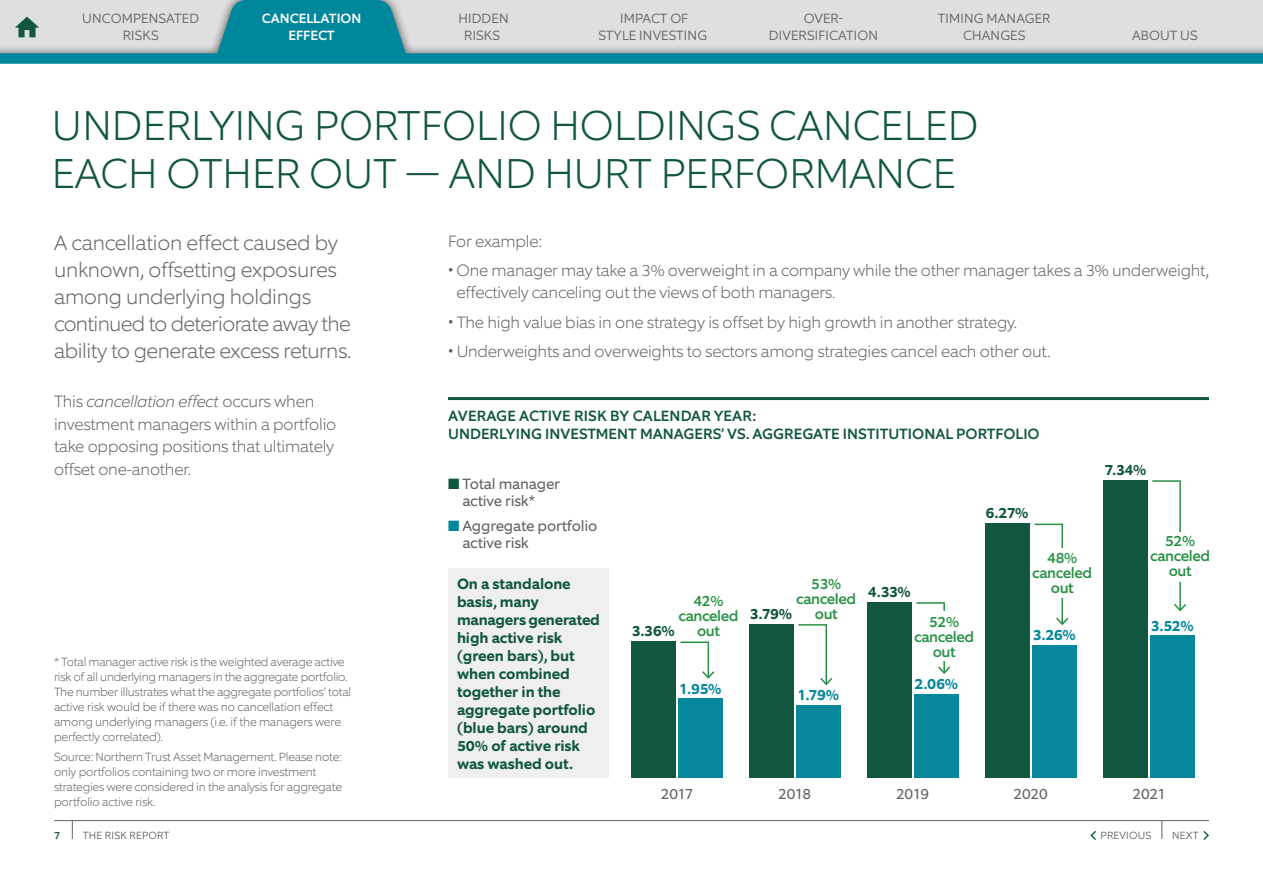
<style>
.page{position:relative;width:1263px;height:893px;background:#fff}
.page>*{position:absolute;margin:0;border:0;box-sizing:border-box;transform-origin:0 0}
.Section_Titles{font:200 42px/48px "Equip";color:#115740}
.Intro{font:200 21px/27px "Equip";letter-spacing:-.015em;color:#646469}
.Body_First{font:200 16.5px/22.5px "Equip";letter-spacing:-.01em;color:#646469}
.Body{font:200 16.5px/22.5px "Equip";letter-spacing:-.01em;color:#646469}
.t1{font:700 15px/18px "Equip";letter-spacing:-.005em;color:#115740}
.Exhibit_Title_2{font:500 15px/18px "Equip";letter-spacing:.005em;color:#115740}
.t2{font:500 15px/15px "Equip";letter-spacing:-.025em;color:#289145;text-align:center}
.t3{font:15px/16.5px "Equip";letter-spacing:-.01em;color:#646469}
.t4{font:700 15px "Equip";letter-spacing:-.035em;color:#125740}
.t5{font:700 15px "Equip";letter-spacing:-.035em;color:#07879b}
.t6{font:15px "Equip";letter-spacing:-.01em;color:#64656a}
.t7{font:300 13.5px/16.5px "Equip";color:#646469;text-align:center}
.t8{font:500 13.5px/16.5px "Equip";color:#fff;text-align:center}
.Source{font:200 12px/15px "Equip";letter-spacing:-.015em;color:#646469}
.t9{font:300 10.5px "Equip";letter-spacing:.01em;color:#646469}
.t10{font:500 10.5px "Equip";color:#115740}
.s1{font-style:italic}
.s2{color:#115740}
.s3{color:#00879b}
</style>
<div class="page">
<svg style="left:0;top:0;width:1263px;height:64px;background:#9dc3c8"></svg>
<hr style="left:54px;top:820px;width:1155px;height:1px;background:#646469">
<svg style="left:1203px;top:831px;width:6px;height:9px"></svg>
<svg style="left:1090px;top:831px;width:6px;height:9px"></svg>
<svg style="left:72px;top:821px;width:1px;height:18px"></svg>
<svg style="left:1161px;top:821px;width:1px;height:18px"></svg>
<div style="left:678px;top:699px;width:45px;height:79px;background:#07879b"></div>
<div style="left:796px;top:705px;width:45px;height:73px;background:#07879b"></div>
<div style="left:914px;top:694px;width:45px;height:84px;background:#07879b"></div>
<div style="left:1032px;top:646px;width:45px;height:132px;background:#07879b"></div>
<div style="left:1150px;top:635px;width:45px;height:143px;background:#07879b"></div>
<div style="left:631px;top:642px;width:45px;height:136px;background:#125740"></div>
<div style="left:749px;top:624px;width:44px;height:154px;background:#125740"></div>
<div style="left:867px;top:602px;width:44px;height:176px;background:#125740"></div>
<div style="left:985px;top:524px;width:44px;height:254px;background:#125740"></div>
<div style="left:1103px;top:480px;width:44px;height:298px;background:#125740"></div>
<hr style="left:943px;top:603px;width:2px;height:69px;background:#289145">
<svg style="left:938px;top:666px;width:12px;height:8px"></svg>
<svg style="left:1035px;top:524px;width:26px;height:1px"></svg>
<hr style="left:1061px;top:524px;width:2px;height:100px;background:#289145">
<svg style="left:1056px;top:618px;width:12px;height:7px"></svg>
<hr style="left:1153px;top:480px;width:27px;height:2px;background:#289145">
<hr style="left:1179px;top:481px;width:2px;height:129px;background:#289145">
<svg style="left:1174px;top:604px;width:12px;height:7px"></svg>
<hr style="left:917px;top:602px;width:27px;height:2px;background:#289145">
<hr style="left:799px;top:624px;width:27px;height:2px;background:#289145">
<hr style="left:825px;top:625px;width:2px;height:59px;background:#289145">
<svg style="left:820px;top:678px;width:12px;height:7px"></svg>
<hr style="left:681px;top:641px;width:27px;height:2px;background:#289145">
<hr style="left:707px;top:642px;width:2px;height:35px;background:#289145">
<svg style="left:702px;top:671px;width:12px;height:8px"></svg>
<div style="left:935px;top:611px;width:18px;height:50px;background:#fff"></div>
<div style="left:1171px;top:533px;width:18px;height:49px;background:#fff"></div>
<div style="left:1053px;top:548px;width:18px;height:49px;background:#fff"></div>
<hr style="left:448px;top:397px;width:761px;height:3px;background:#115740">
<div style="left:448px;top:568px;width:161px;height:210px;background:#efefef"></div>
<p class="t7" style="left:82px;top:10px;width:119px">UNCOMPENSATED<br>RISKS</p>
<p class="t7" style="left:458px;top:10px;width:52px">HIDDEN<br>RISKS</p>
<p class="t7" style="left:598px;top:10px;width:110px">IMPACT OF<br>STYLE INVESTING</p>
<p class="t7" style="left:769px;top:10px;width:111px">OVER-<br>DIVERSIFICATION</p>
<p class="t7" style="left:938px;top:10px;width:114px">TIMING MANAGER<br>CHANGES</p>
<p class="t8" style="left:262px;top:10px;width:101px">CANCELLATION<br>EFFECT</p>
<p class="Section_Titles" style="left:52px;top:101px;width:928px">UNDERLYING PORTFOLIO HOLDINGS CANCELED<br>EACH OTHER OUT — AND HURT PERFORMANCE</p>
<p class="t7" style="left:1132px;top:27px;width:67px">ABOUT US</p>
<p class="Intro" style="left:54px;top:229px;width:299px">A cancellation effect caused by unknown, offsetting exposures among underlying holdings continued to deteriorate away the ability to generate excess returns.</p>
<p class="Body" style="left:54px;top:390px;width:284px">This <span class="s1">cancellation effect</span> occurs when investment managers within a portfolio take opposing positions that ultimately offset one-another.</p>
<p class="Source" style="left:54px;top:654px;width:299px">* Total manager active risk is the weighted average active risk of all underlying managers in the aggregate portfolio.<br>The number illustrates what the aggregate portfolios’ total active risk would be if there was no cancellation effect among underlying managers (i.e. if the managers were perfectly correlated).</p>
<p class="Source" style="left:54px;top:749px;width:290px">Source: Northern Trust Asset Management. Please note: only portfolios containing two or more investment strategies were considered in the analysis for aggregate portfolio active risk.</p>
<p class="Body" style="left:448px;top:230px;width:95px">For example:</p>
<p class="Body_First" style="left:457px;top:259px;width:754px;text-indent:-9px">• One manager may take a 3% overweight in a company while the other manager takes a 3% underweight, effectively canceling out the views of both managers.</p>
<p class="Body_First" style="left:448px;top:311px;width:570px">• The high value bias in one strategy is offset by high growth in another strategy.</p>
<p class="Body_First" style="left:448px;top:340px;width:604px">• Underweights and overweights to sectors among strategies cancel each other out.</p>
<p class="Exhibit_Title_2" style="left:448px;top:407px;width:593px">AVERAGE ACTIVE RISK BY CALENDAR YEAR:<br>UNDERLYING INVESTMENT MANAGERS’ VS. AGGREGATE INSTITUTIONAL PORTFOLIO</p>
<p class="t3" style="left:462px;top:476px;width:99px;text-indent:-14px"><span class="s2">■</span> Total manager active risk*</p>
<p class="t3" style="left:462px;top:518px;width:137px;text-indent:-14px"><span class="s3">■</span> Aggregate portfolio active risk</p>
<p class="t1" style="left:457px;top:575px;width:144px">On a standalone basis, many managers generated high active risk (green bars), but when combined together in the aggregate portfolio (blue bars) around<br>50% of active risk was washed out.</p>
<p class="t4" style="left:985px;top:503px;width:45px">6.27%</p>
<p class="t2" style="left:1032px;top:550px;width:61px">48% canceled out</p>
<p class="t2" style="left:796px;top:576px;width:61px">53% canceled out</p>
<p class="t4" style="left:868px;top:582px;width:44px">4.33%</p>
<p class="t2" style="left:678px;top:594px;width:61px">42% canceled out</p>
<p class="t4" style="left:750px;top:604px;width:44px">3.79%</p>
<p class="t2" style="left:914px;top:614px;width:61px">52% canceled out</p>
<p class="t4" style="left:632px;top:622px;width:45px">3.36%</p>
<p class="t5" style="left:1033px;top:626px;width:45px">3.26%</p>
<p class="t5" style="left:915px;top:674px;width:45px">2.06%</p>
<p class="t5" style="left:679px;top:679px;width:44px">1.95%</p>
<p class="t5" style="left:797px;top:685px;width:43px">1.79%</p>
<p class="t4" style="left:1104px;top:460px;width:43px">7.34%</p>
<p class="t2" style="left:1150px;top:533px;width:61px">52% canceled out</p>
<p class="t5" style="left:1151px;top:616px;width:44px">3.52%</p>
<p class="t6" style="left:661px;top:784px;width:34px">2017</p>
<p class="t6" style="left:778px;top:784px;width:34px">2018</p>
<p class="t6" style="left:896px;top:784px;width:35px">2019</p>
<p class="t6" style="left:1013px;top:784px;width:36px">2020</p>
<p class="t6" style="left:1132px;top:784px;width:35px">2021</p>
<p class="t10" style="left:54px;top:829px;width:8px">7</p>
<p class="t9" style="left:83px;top:829px;width:88px">THE RISK REPORT</p>
<p class="t9" style="left:1100px;top:829px;width:52px">PREVIOUS</p>
<p class="t9" style="left:1172px;top:829px;width:28px">NEXT</p>
</div>
